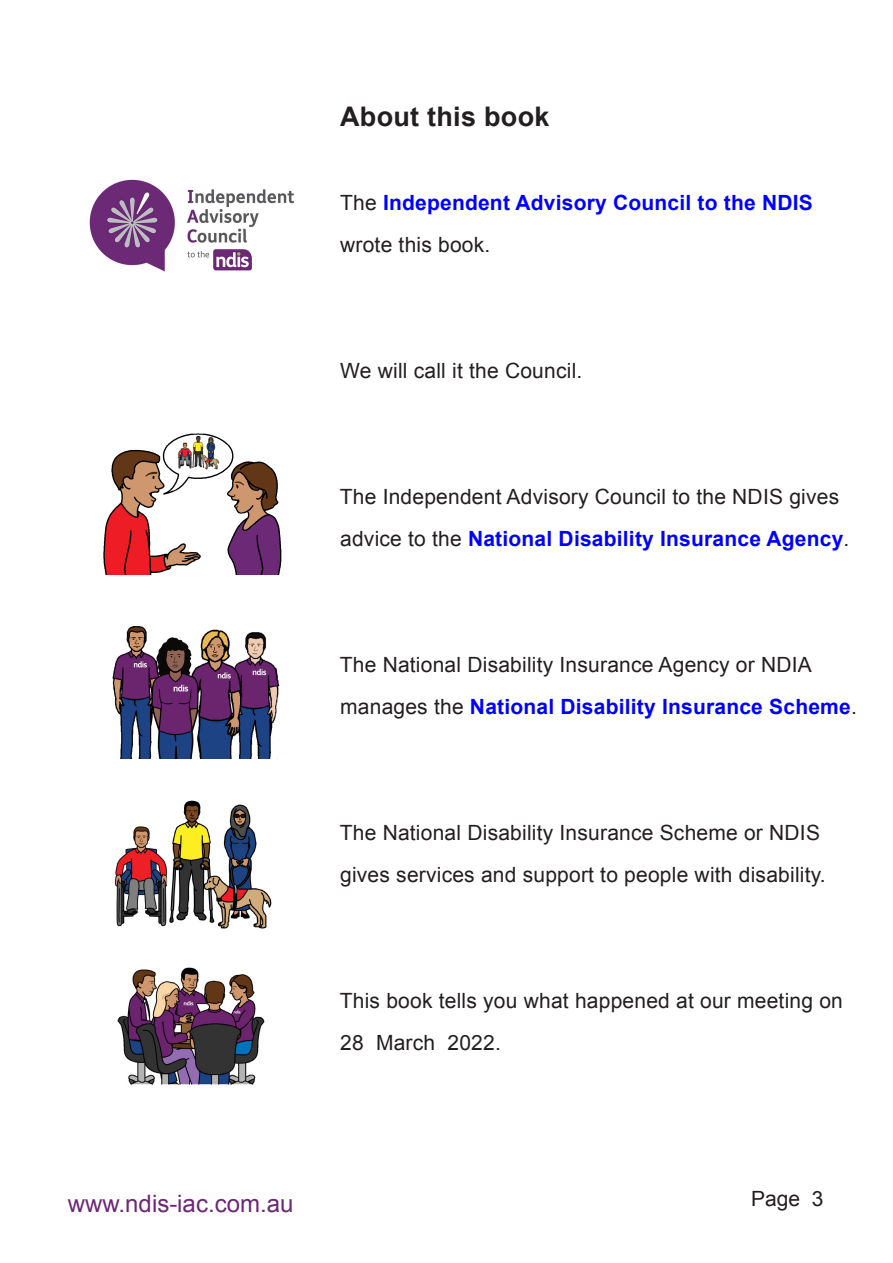
<style>
.page{position:relative;width:893px;height:1263px;background:#fff}
.page>*{position:absolute;margin:0;border:0;box-sizing:border-box;transform-origin:0 0}
.t1{font:700 27px "Arial";letter-spacing:.01em;color:#231f20}
.t2{font:24px "Arial";color:#6c2876}
.t3{font:21px/42px "Arial";letter-spacing:.01em;color:#231f20}
.t4{font:700 21px/42px "Arial";letter-spacing:.01em;color:#00f}
.s1{font-weight:400;color:#231f20}
.s2{font-weight:700;color:#00f}
</style>
<div class="page">
<img style="left:89px;top:179px;width:206px;height:93px">
<img style="left:103px;top:437px;width:179px;height:138px">
<img style="left:178px;top:433px;width:41px;height:38px">
<img style="left:112px;top:626px;width:168px;height:132px">
<img style="left:114px;top:800px;width:158px;height:129px">
<img style="left:117px;top:967px;width:148px;height:118px">
<h2 class="t1" style="left:340px;top:99px;width:211px">About this book</h2>
<p class="t4" style="left:340px;top:182px;width:474px"><span class="s1">The</span> Independent Advisory Council to the NDIS <span class="s1">wrote this book.</span></p>
<p class="t3" style="left:340px;top:350px;width:244px">We will call it the Council.</p>
<p class="t3" style="left:340px;top:476px;width:511px">The Independent Advisory Council to the NDIS gives advice to the <span class="s2">National Disability Insurance Agency</span>.</p>
<p class="t3" style="left:340px;top:644px;width:519px">The National Disability Insurance Agency or NDIA manages the <span class="s2">National Disability Insurance Scheme</span>.</p>
<p class="t3" style="left:340px;top:812px;width:487px">The National Disability Insurance Scheme or NDIS gives services and support to people with disability.</p>
<p class="t3" style="left:340px;top:980px;width:505px">This book tells you what happened at our meeting on<br>28 March 2022.</p>
<p class="t2" style="left:68px;top:1188px;width:227px">www.ndis-iac.com.au</p>
<p class="t3" style="left:751px;top:1178px;width:74px">Page 3</p>
</div>
